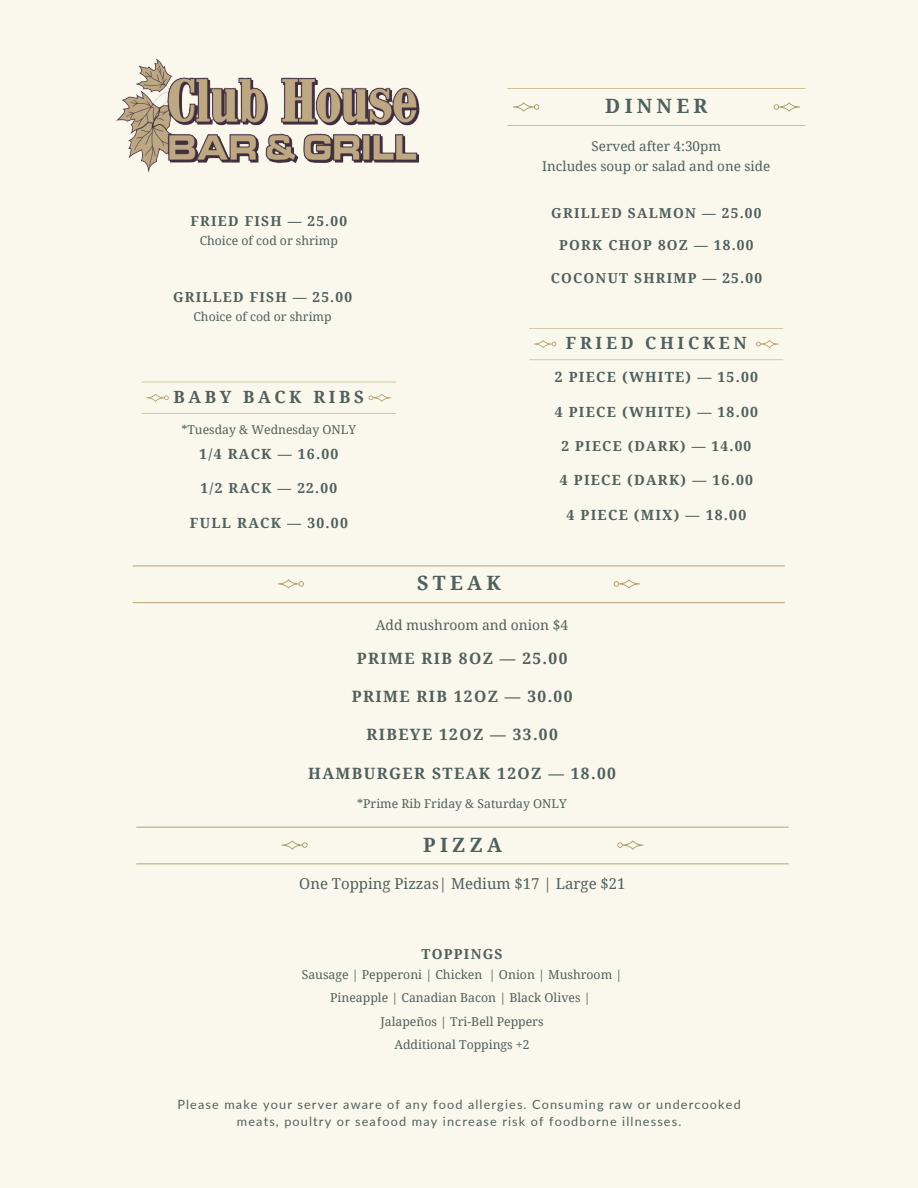
<style>
.page{position:relative;width:918px;height:1188px;background:#faf8ed}
.page>*{position:absolute;margin:0;border:0;box-sizing:border-box;transform-origin:0 0}
.t1{font:700 19.8px "Noto Serif";letter-spacing:.215em;color:#50605d}
.t2{font:700 16.8px "Noto Serif";letter-spacing:.215em;color:#50605d}
.t3{font:700 15.6px "Noto Serif";letter-spacing:.09em;color:#50605d}
.t4{font:15px "Noto Serif";color:#50605d}
.t5{font:700 14.1px "Noto Serif";letter-spacing:.09em;color:#50605d}
.t6{font:700 13.8px "Noto Serif";letter-spacing:.09em;color:#50605d}
.t7{font:13.8px "Noto Serif";color:#50605d}
.t8{font:13.5px "Noto Serif";color:#50605d}
.t9{font:12.75px/17px "Lato";letter-spacing:.09em;color:#50605d;text-align:center}
.t10{font:12.3px/23.5px "Noto Serif";color:#50605d;text-align:center}
.t11{font:12.15px "Noto Serif";color:#50605d}
</style>
<div class="page">
<svg style="left:513px;top:102px;width:26px;height:10px"></svg>
<svg style="left:774px;top:102px;width:26px;height:10px"></svg>
<svg style="left:507px;top:125px;width:299px;height:1px"></svg>
<svg style="left:507px;top:88px;width:299px;height:1px"></svg>
<img style="left:116px;top:59px;width:303px;height:113px">
<svg style="left:534px;top:340px;width:22px;height:8px"></svg>
<svg style="left:756px;top:340px;width:23px;height:8px"></svg>
<svg style="left:529px;top:360px;width:254px;height:1px"></svg>
<svg style="left:529px;top:328px;width:254px;height:1px"></svg>
<svg style="left:146px;top:394px;width:23px;height:8px"></svg>
<svg style="left:369px;top:394px;width:22px;height:8px"></svg>
<svg style="left:142px;top:413px;width:254px;height:1px"></svg>
<svg style="left:142px;top:382px;width:254px;height:1px"></svg>
<svg style="left:136px;top:863px;width:653px;height:1px"></svg>
<svg style="left:136px;top:827px;width:653px;height:1px"></svg>
<svg style="left:281px;top:840px;width:27px;height:10px"></svg>
<svg style="left:617px;top:840px;width:27px;height:10px"></svg>
<svg style="left:133px;top:602px;width:652px;height:1px"></svg>
<svg style="left:133px;top:566px;width:652px;height:1px"></svg>
<svg style="left:278px;top:579px;width:26px;height:10px"></svg>
<svg style="left:614px;top:579px;width:26px;height:10px"></svg>
<p class="t1" style="left:605px;top:92px;width:104px">DINNER</p>
<h1 class="t6" style="left:191px;top:211px;width:158px">FRIED FISH — 25.00</h1>
<p class="t11" style="left:200px;top:232px;width:140px">Choice of cod or shrimp</p>
<p class="t6" style="left:173px;top:287px;width:181px">GRILLED FISH — 25.00</p>
<h3 class="t11" style="left:193px;top:308px;width:140px">Choice of cod or shrimp</h3>
<p class="t2" style="left:174px;top:385px;width:192px">BABY BACK RIBS</p>
<h1 class="t11" style="left:181px;top:421px;width:176px">*Tuesday &amp; Wednesday ONLY</h1>
<h3 class="t5" style="left:199px;top:444px;width:141px">1/4 RACK — 16.00</h3>
<h3 class="t6" style="left:201px;top:478px;width:138px">1/2 RACK — 22.00</h3>
<h3 class="t5" style="left:190px;top:513px;width:160px">FULL RACK — 30.00</h3>
<p class="t8" style="left:592px;top:137px;width:131px">Served after 4:30pm</p>
<h2 class="t8" style="left:542px;top:157px;width:229px">Includes soup or salad and one side</h2>
<p class="t6" style="left:551px;top:203px;width:212px">GRILLED SALMON — 25.00</p>
<h3 class="t6" style="left:559px;top:236px;width:196px">PORK CHOP 8OZ — 18.00</h3>
<h3 class="t6" style="left:551px;top:268px;width:213px">COCONUT SHRIMP — 25.00</h3>
<h3 class="t2" style="left:566px;top:331px;width:182px">FRIED CHICKEN</h3>
<h3 class="t5" style="left:555px;top:367px;width:205px">2 PIECE (WHITE) — 15.00</h3>
<h3 class="t5" style="left:555px;top:402px;width:205px">4 PIECE (WHITE) — 18.00</h3>
<h3 class="t6" style="left:562px;top:436px;width:191px">2 PIECE (DARK) — 14.00</h3>
<h3 class="t5" style="left:560px;top:470px;width:195px">4 PIECE (DARK) — 16.00</h3>
<h3 class="t5" style="left:567px;top:505px;width:181px">4 PIECE (MIX) — 18.00</h3>
<p class="t1" style="left:417px;top:569px;width:85px">STEAK</p>
<p class="t7" style="left:376px;top:615px;width:194px">Add mushroom and onion $4</p>
<p class="t3" style="left:357px;top:647px;width:212px">PRIME RIB 8OZ — 25.00</p>
<p class="t3" style="left:352px;top:686px;width:222px">PRIME RIB 12OZ — 30.00</p>
<p class="t3" style="left:366px;top:724px;width:193px">RIBEYE 12OZ — 33.00</p>
<p class="t3" style="left:308px;top:762px;width:309px">HAMBURGER STEAK 12OZ — 18.00</p>
<h4 class="t11" style="left:357px;top:795px;width:211px">*Prime Rib Friday &amp; Saturday ONLY</h4>
<h2 class="t1" style="left:423px;top:830px;width:80px">PIZZA</h2>
<h2 class="t4" style="left:299px;top:873px;width:328px">One Topping Pizzas| Medium $17 | Large $21</h2>
<h3 class="t6" style="left:421px;top:944px;width:83px">TOPPINGS</h3>
<p class="t10" style="left:302px;top:962px;width:322px">Sausage | Pepperoni | Chicken | Onion | Mushroom |<br>Pineapple | Canadian Bacon | Black Olives |</p>
<h1 class="t10" style="left:380px;top:1009px;width:165px">Jalapeños | Tri-Bell Peppers</h1>
<h4 class="t10" style="left:394px;top:1033px;width:137px">Additional Toppings +2</h4>
<p class="t9" style="left:177px;top:1095px;width:565px">Please make your server aware of any food allergies. Consuming raw or undercooked meats, poultry or seafood may increase risk of foodborne illnesses.</p>
</div>
